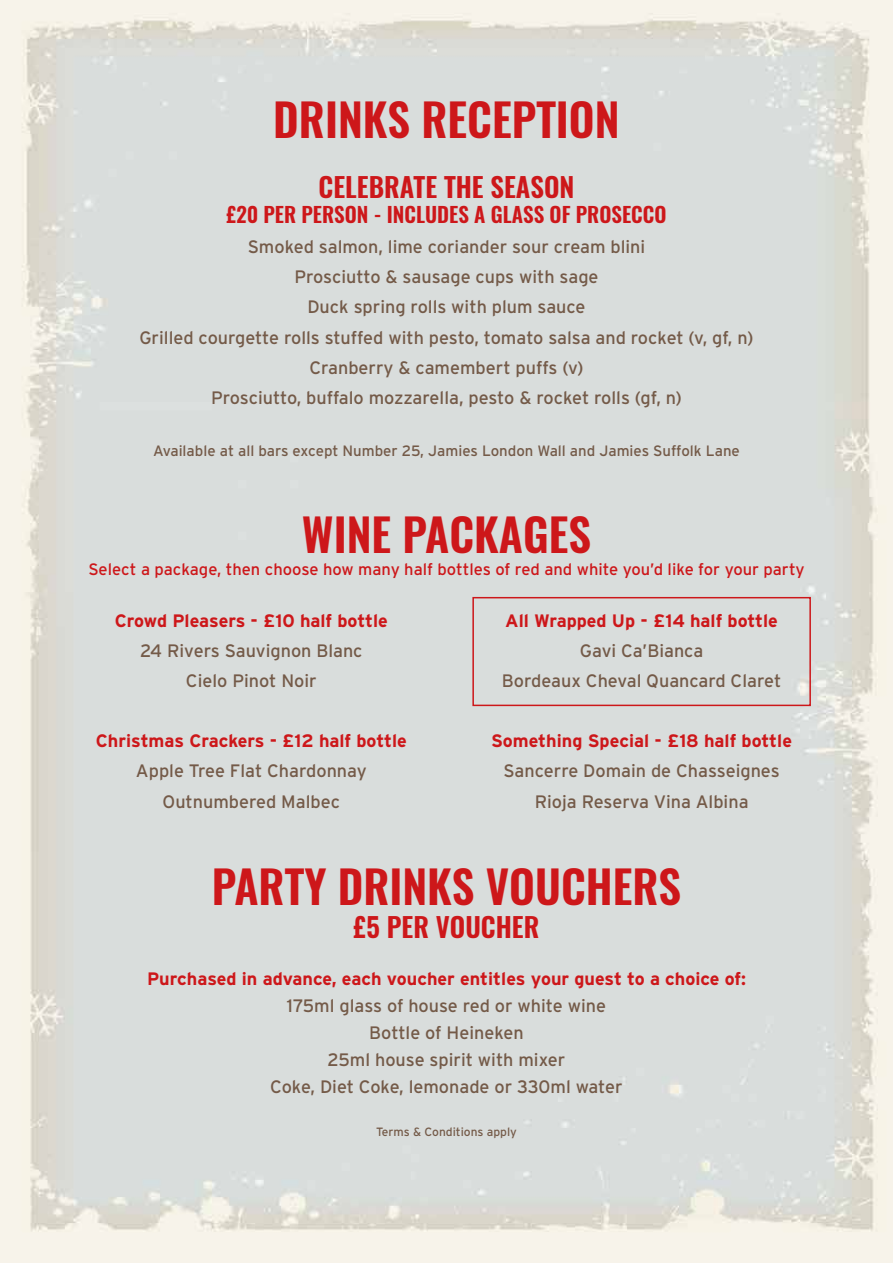
<style>
.page{position:relative;width:893px;height:1263px;background:#fff}
.page>*{position:absolute;margin:0;border:0;box-sizing:border-box;transform-origin:0 0}
.t1{font:600 45px "Oswald";color:#cd171a}
.t2{font:600 27px "Oswald";color:#cd171a}
.t3{font:600 21px "Oswald";color:#cd171a}
.t4{font:18px/30.2px "Interstate";color:#745a48;text-align:center}
.t5{font:700 18px "Interstate";color:#cd171a}
.t6{font:16.5px "Interstate";color:#cd171a}
.t7{font:15px "Interstate";color:#745a48}
.t8{font:12px "Interstate";color:#745a48}
</style>
<div class="page">
<img style="left:0;top:0;width:893px;height:1263px">
<div style="left:472px;top:597px;width:339px;height:109px;border:2px solid #cd171a"></div>
<h1 class="t1" style="left:273px;top:89px;width:348px">DRINKS RECEPTION</h1>
<h2 class="t2" style="left:318px;top:168px;width:257px">CELEBRATE THE SEASON</h2>
<p class="t3" style="left:226px;top:200px;width:442px">£20 PER PERSON - INCLUDES A GLASS OF PROSECCO</p>
<p class="t4" style="left:139px;top:232px;width:615px">Smoked salmon, lime coriander sour cream blini<br>Prosciutto &amp; sausage cups with sage<br>Duck spring rolls with plum sauce<br>Grilled courgette rolls stuffed with pesto, tomato salsa and rocket (v, gf, n)<br>Cranberry &amp; camembert puffs (v)<br>Prosciutto, buffalo mozzarella, pesto &amp; rocket rolls (gf, n)</p>
<p class="t7" style="left:153px;top:442px;width:588px">Available at all bars except Number 25, Jamies London Wall and Jamies Suffolk Lane</p>
<h1 class="t1" style="left:302px;top:503px;width:291px">WINE PACKAGES</h1>
<p class="t6" style="left:88px;top:560px;width:717px">Select a package, then choose how many half bottles of red and white you’d like for your party</p>
<p class="t5" style="left:115px;top:610px;width:275px">Crowd Pleasers - £10 half bottle</p>
<p class="t4" style="left:140px;top:635px;width:224px">24 Rivers Sauvignon Blanc<br>Cielo Pinot Noir</p>
<p class="t5" style="left:96px;top:730px;width:313px">Christmas Crackers - £12 half bottle</p>
<p class="t4" style="left:136px;top:756px;width:232px">Apple Tree Flat Chardonnay<br>Outnumbered Malbec</p>
<p class="t5" style="left:505px;top:610px;width:274px">All Wrapped Up - £14 half bottle</p>
<p class="t4" style="left:502px;top:635px;width:281px">Gavi Ca’Bianca<br>Bordeaux Cheval Quancard Claret</p>
<p class="t5" style="left:491px;top:730px;width:302px">Something Special - £18 half bottle</p>
<p class="t4" style="left:503px;top:756px;width:278px">Sancerre Domain de Chasseignes<br>Rioja Reserva Vina Albina</p>
<h1 class="t1" style="left:212px;top:855px;width:471px">PARTY DRINKS VOUCHERS</h1>
<h2 class="t2" style="left:354px;top:908px;width:187px">£5 PER VOUCHER</h2>
<p class="t5" style="left:147px;top:968px;width:600px">Purchased in advance, each voucher entitles your guest to a choice of:</p>
<p class="t4" style="left:270px;top:992px;width:354px;line-height:27px">175ml glass of house red or white wine<br>Bottle of Heineken<br>25ml house spirit with mixer<br>Coke, Diet Coke, lemonade or 330ml water</p>
<p class="t8" style="left:376px;top:1125px;width:142px">Terms &amp; Conditions apply</p>
</div>
